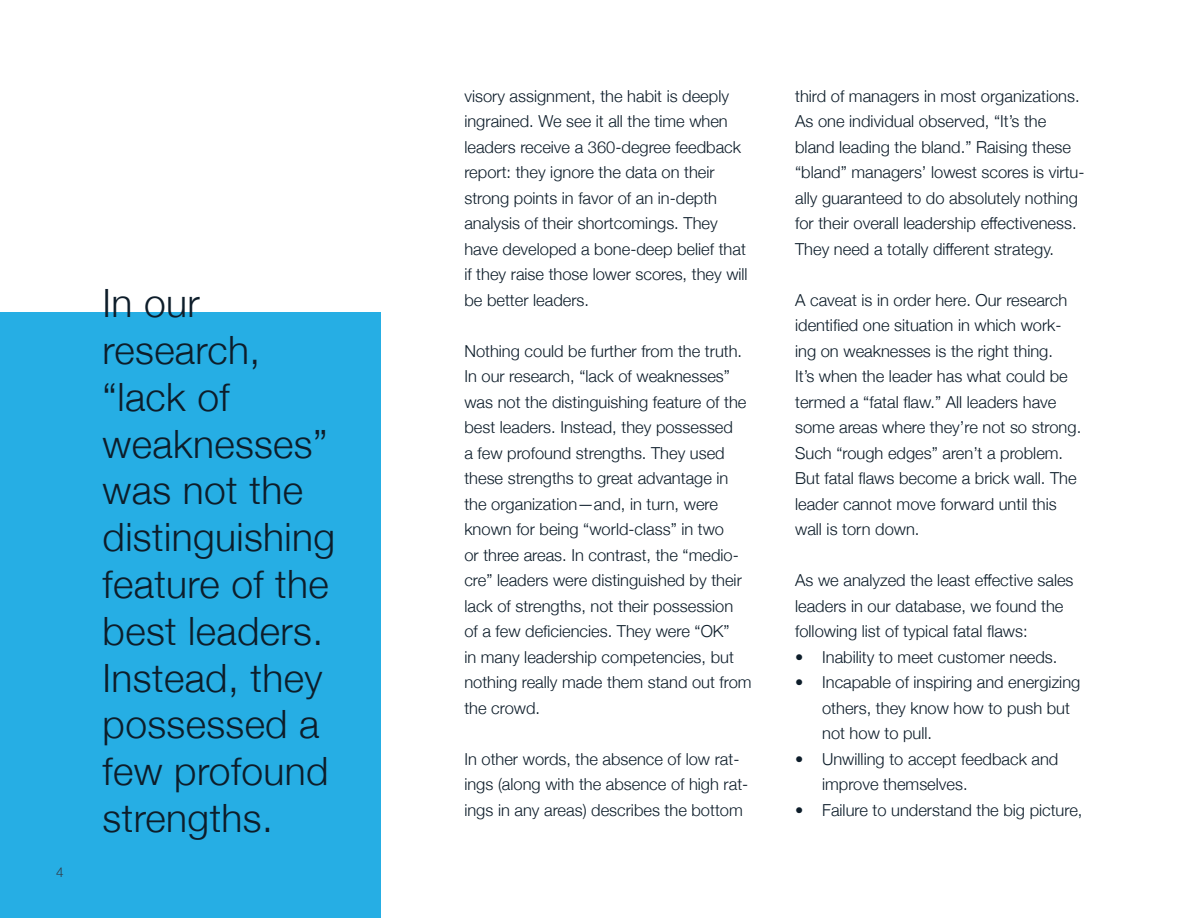
<style>
.page{position:relative;width:1188px;height:918px;background:#fff}
.page>*{position:absolute;margin:0;border:0;box-sizing:border-box;transform-origin:0 0}
.Side_Content{font:300 39px/46.8px "Helvetica Neue";letter-spacing:.01em;color:#0d1d2a}
.t1{font:300 16.5px/25.5px "Helvetica Neue";color:#0d1d2a}
.t2{font:300 13.5px "Helvetica Neue";color:#323a46}
</style>
<div class="page">
<div style="left:0;top:312px;width:380px;height:606px;background:#26aee4"></div>
<p class="t2" style="left:56px;top:861px;width:9px">4</p>
<p class="Side_Content" style="left:103px;top:277px;width:234px">In our research, “lack of weaknesses” was not the distinguishing feature of the best leaders.<br>Instead, they possessed a few profound strengths.</p>
<p class="t1" style="left:464px;top:82px;width:285px">visory assignment, the habit is deeply ingrained. We see it all the time when leaders receive a 360-degree feedback report: they ignore the data on their strong points in favor of an in-depth analysis of their shortcomings. They have developed a bone-deep belief that if they raise those lower scores, they will be better leaders.</p>
<p class="t1" style="left:464px;top:337px;width:289px">Nothing could be further from the truth.<br>In our research, “lack of weaknesses” was not the distinguishing feature of the best leaders. Instead, they possessed<br>a few profound strengths. They used these strengths to great advantage in the organization—and, in turn, were known for being “world-class” in two<br>or three areas. In contrast, the “medio&shy;cre” leaders were distinguished by their lack of strengths, not their possession<br>of a few deficiencies. They were “OK”<br>in many leadership competencies, but nothing really made them stand out from the crowd.</p>
<p class="t1" style="left:464px;top:745px;width:285px">In other words, the absence of low rat&shy;ings (along with the absence of high rat&shy;ings in any areas) describes the bottom</p>
<p class="t1" style="left:795px;top:82px;width:291px">third of managers in most organizations.<br>As one individual observed, “It’s the bland leading the bland.” Raising these “bland” managers’ lowest scores is virtu&shy;ally guaranteed to do absolutely nothing for their overall leadership effectiveness.<br>They need a totally different strategy.</p>
<p class="t1" style="left:795px;top:286px;width:288px">A caveat is in order here. Our research identified one situation in which work&shy;ing on weaknesses is the right thing.<br>It’s when the leader has what could be termed a “fatal flaw.” All leaders have some areas where they’re not so strong.<br>Such “rough edges” aren’t a problem.<br>But fatal flaws become a brick wall. The leader cannot move forward until this wall is torn down.</p>
<p class="t1" style="left:795px;top:567px;width:280px">As we analyzed the least effective sales leaders in our database, we found the following list of typical fatal flaws:</p>
<p class="t1" style="left:795px;top:643px;width:264px">• Inability to meet customer needs.</p>
<p class="t1" style="left:822px;top:669px;width:260px;text-indent:-27px">• Incapable of inspiring and energizing others, they know how to push but not how to pull.</p>
<p class="t1" style="left:822px;top:745px;width:238px;text-indent:-27px">• Unwilling to accept feedback and improve themselves.</p>
<p class="t1" style="left:795px;top:796px;width:289px">• Failure to understand the big picture,</p>
</div>
